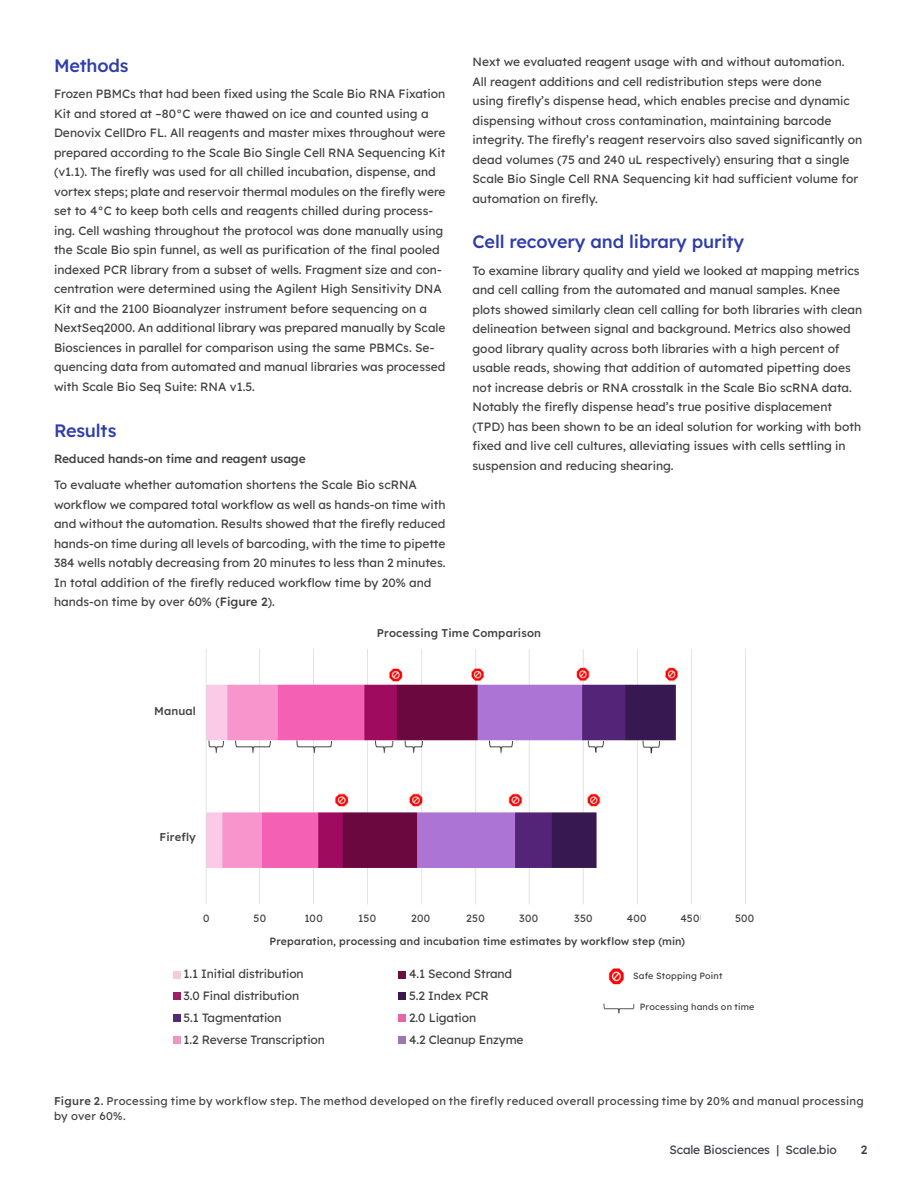
<style>
.page{position:relative;width:918px;height:1188px;background:#fff}
.page>*{position:absolute;margin:0;border:0;box-sizing:border-box;transform-origin:0 0}
.t1{font:18px "Lexend";letter-spacing:-.01em;color:#2f3dac}
.t2{font:300 12px/19.5px "Lexend";color:#414042}
.t3{font:12px "Lexend";letter-spacing:-.01em;color:#414042}
.t4{font:300 12px "Lexend";letter-spacing:-.01em;color:#3a3f48}
.t5{font:12px "Lexend";color:#3a3f48}
.t6{font:300 11.25px/15.8px "Lexend";letter-spacing:.025em;color:#414042}
.t7{font:11.25px "Lexend";letter-spacing:.015em;color:#414042}
.t8{font:10.5px "Lexend";letter-spacing:.015em;color:#414042}
.t9{font:300 10.5px "Lexend";letter-spacing:.025em;color:#414042}
.t10{font:300 9px "Lexend";letter-spacing:.02em;color:#414042}
.s1{font-weight:400}
.s2{font-weight:200}
</style>
<div class="page">
<img style="left:206px;top:649px;width:540px;height:272px">
<img style="left:608px;top:968px;width:16px;height:17px">
<img style="left:603px;top:1003px;width:32px;height:11px">
<div style="left:173px;top:971px;width:7px;height:7px;background:#f8cadf"></div>
<div style="left:173px;top:993px;width:7px;height:7px;background:#9e1f62"></div>
<div style="left:173px;top:1015px;width:7px;height:7px;background:#542b78"></div>
<div style="left:173px;top:1037px;width:7px;height:7px;background:#ee96c0"></div>
<div style="left:399px;top:971px;width:7px;height:7px;background:#6a1040"></div>
<div style="left:399px;top:993px;width:7px;height:7px;background:#381a50"></div>
<div style="left:399px;top:1015px;width:7px;height:7px;background:#e764a5"></div>
<div style="left:399px;top:1037px;width:7px;height:7px;background:#9e76b4"></div>
<div style="left:196px;top:911px;width:20px;height:13px;background:#fff"></div>
<div style="left:250px;top:911px;width:20px;height:13px;background:#fff"></div>
<div style="left:303px;top:911px;width:21px;height:13px;background:#fff"></div>
<div style="left:357px;top:911px;width:20px;height:13px;background:#fff"></div>
<div style="left:411px;top:911px;width:20px;height:13px;background:#fff"></div>
<div style="left:465px;top:911px;width:21px;height:13px;background:#fff"></div>
<div style="left:519px;top:911px;width:20px;height:13px;background:#fff"></div>
<div style="left:573px;top:911px;width:21px;height:13px;background:#fff"></div>
<div style="left:627px;top:911px;width:20px;height:13px;background:#fff"></div>
<div style="left:680px;top:911px;width:20px;height:13px;background:#fff"></div>
<div style="left:735px;top:911px;width:20px;height:13px;background:#fff"></div>
<h1 class="t1" style="left:54px;top:53px;width:76px">Methods</h1>
<p class="t2" style="left:54px;top:83px;width:393px">Frozen PBMCs that had been fixed using the Scale Bio RNA Fixation Kit and stored at –80°C were thawed on ice and counted using a Denovix CellDro FL. All reagents and master mixes throughout were prepared according to the Scale Bio Single Cell RNA Sequencing Kit (v1.1). The firefly was used for all chilled incubation, dispense, and vortex steps; plate and reservoir thermal modules on the firefly were set to 4°C to keep both cells and reagents chilled during process&shy;ing. Cell washing throughout the protocol was done manually using the Scale Bio spin funnel, as well as purification of the final pooled indexed PCR library from a subset of wells. Fragment size and con&shy;centration were determined using the Agilent High Sensitivity DNA Kit and the 2100 Bioanalyzer instrument before sequencing on a NextSeq2000. An additional library was prepared manually by Scale Biosciences in parallel for comparison using the same PBMCs. Se&shy;quencing data from automated and manual libraries was processed with Scale Bio Seq Suite: RNA v1.5.</p>
<h1 class="t1" style="left:54px;top:417px;width:64px">Results</h1>
<p class="t3" style="left:54px;top:450px;width:253px">Reduced hands-on time and reagent usage</p>
<p class="t2" style="left:54px;top:474px;width:393px">To evaluate whether automation shortens the Scale Bio scRNA workflow we compared total workflow as well as hands-on time with and without the automation. Results showed that the firefly reduced hands-on time during all levels of barcoding, with the time to pipette 384 wells notably decreasing from 20 minutes to less than 2 minutes.<br>In total addition of the firefly reduced workflow time by 20% and hands-on time by over 60% (<span class="s1">Figure 2</span>).</p>
<p class="t2" style="left:472px;top:51px;width:391px">Next we evaluated reagent usage with and without automation.<br>All reagent additions and cell redistribution steps were done<br>using firefly’s dispense head, which enables precise and dynamic dispensing without cross contamination, maintaining barcode integrity. The firefly’s reagent reservoirs also saved significantly on dead volumes (75 and 240 uL respectively) ensuring that a single Scale Bio Single Cell RNA Sequencing kit had sufficient volume for automation on firefly.</p>
<h1 class="t1" style="left:472px;top:229px;width:273px">Cell recovery and library purity</h1>
<p class="t2" style="left:472px;top:260px;width:391px">To examine library quality and yield we looked at mapping metrics and cell calling from the automated and manual samples. Knee plots showed similarly clean cell calling for both libraries with clean delineation between signal and background. Metrics also showed good library quality across both libraries with a high percent of usable reads, showing that addition of automated pipetting does not increase debris or RNA crosstalk in the Scale Bio scRNA data.<br>Notably the firefly dispense head’s true positive displacement (TPD) has been shown to be an ideal solution for working with both fixed and live cell cultures, alleviating issues with cells settling in suspension and reducing shearing.</p>
<p class="t7" style="left:154px;top:703px;width:43px">Manual</p>
<p class="t7" style="left:160px;top:829px;width:38px">Firefly</p>
<p class="t7" style="left:377px;top:625px;width:166px">Processing Time Comparison</p>
<p class="t9" style="left:203px;top:910px;width:8px">0</p>
<p class="t9" style="left:254px;top:910px;width:14px">50</p>
<p class="t9" style="left:304px;top:910px;width:20px">100</p>
<p class="t9" style="left:358px;top:910px;width:20px">150</p>
<p class="t9" style="left:411px;top:910px;width:21px">200</p>
<p class="t9" style="left:466px;top:910px;width:20px">250</p>
<p class="t9" style="left:519px;top:910px;width:21px">300</p>
<p class="t9" style="left:574px;top:910px;width:20px">350</p>
<p class="t9" style="left:627px;top:910px;width:21px">400</p>
<p class="t9" style="left:680px;top:910px;width:21px">450</p>
<p class="t9" style="left:735px;top:910px;width:21px">500</p>
<p class="t8" style="left:270px;top:933px;width:417px">Preparation, processing and incubation time estimates by workflow step (min)</p>
<p class="t2" style="left:184px;top:962px;width:143px;line-height:21.9px">1.1 Initial distribution<br>3.0 Final distribution<br>5.1 Tagmentation<br>1.2 Reverse Transcription</p>
<p class="t2" style="left:409px;top:962px;width:116px;line-height:21.9px">4.1 Second Strand<br>5.2 Index PCR<br>2.0 Ligation<br>4.2 Cleanup Enzyme</p>
<p class="t10" style="left:633px;top:969px;width:91px">Safe Stopping Point</p>
<p class="t10" style="left:640px;top:1000px;width:116px">Processing hands on time</p>
<p class="t6" style="left:54px;top:1092px;width:811px"><span class="s1">Figure 2.</span> Processing time by workflow step. The method developed on the firefly reduced overall processing time by 20% and manual processing by over 60%.</p>
<p class="t4" style="left:669px;top:1141px;width:169px">Scale Biosciences <span class="s2">|</span> Scale.bio</p>
<p class="t5" style="left:861px;top:1141px;width:8px">2</p>
</div>
